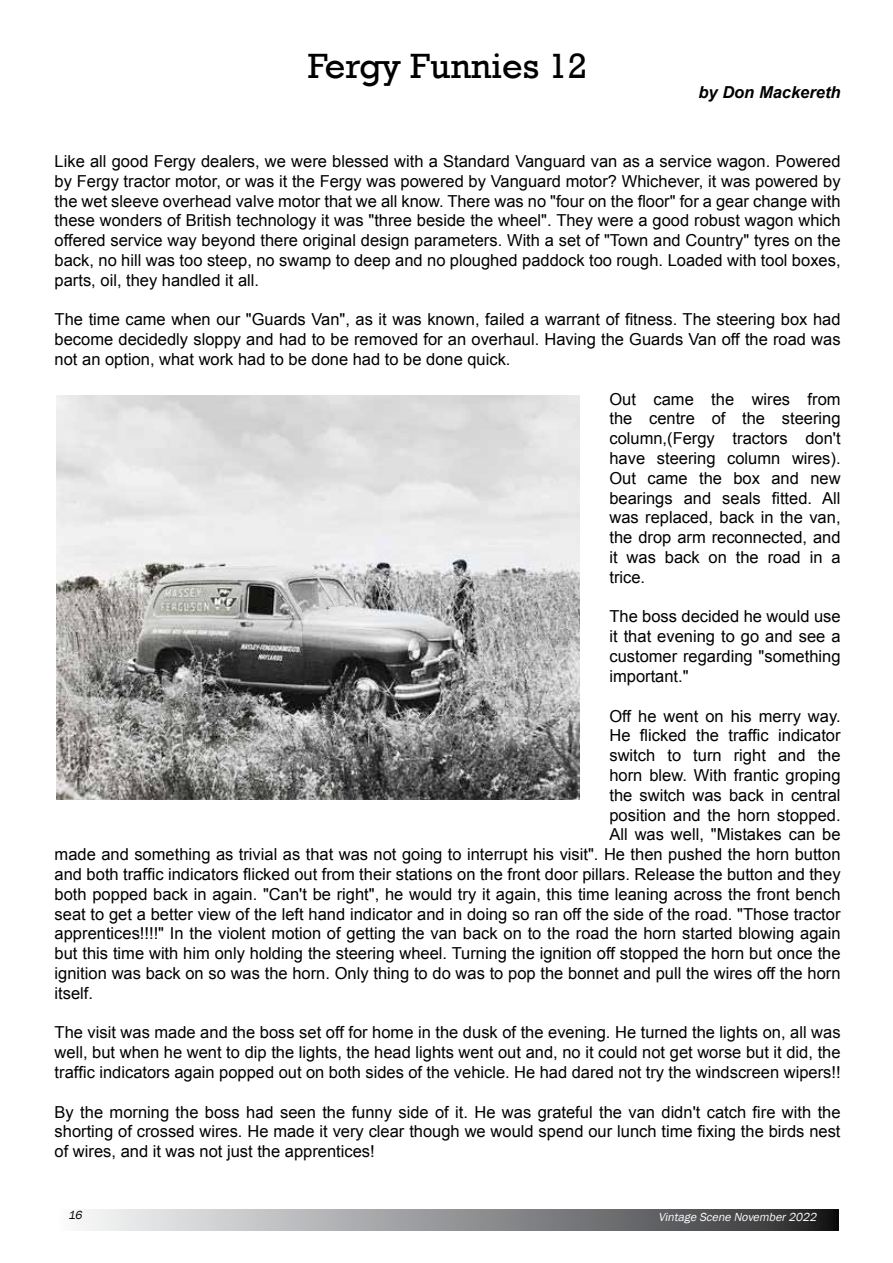
<style>
.page{position:relative;width:893px;height:1263px;background:#fff}
.page>*{position:absolute;margin:0;border:0;box-sizing:border-box;transform-origin:0 0}
.t1{font:36px "Rockwell";color:#000}
.t2{font:16.5px/19.8px "Arial";color:#000;text-align:justify}
.t3{font:italic 700 16.5px "Arial";color:#000}
.t4{font:italic 12px "Franklin Gothic";color:#fff}
.t5{font:italic 12px "Franklin Gothic";color:#000}
</style>
<div class="page">
<svg style="left:83px;top:1209px;width:755px;height:21px;background:#8f9193"></svg>
<img style="left:57px;top:395px;width:523px;height:404px">
<h1 class="t1" style="left:308px;top:45px;width:281px">Fergy Funnies 12</h1>
<p class="t3" style="left:698px;top:81px;width:144px">by Don Mackereth</p>
<p class="t2" style="left:55px;top:151px;width:787px">Like all good Fergy dealers, we were blessed with a Standard Vanguard van as a service wagon. Powered by Fergy tractor motor, or was it the Fergy was powered by Vanguard motor? Whichever, it was powered by the wet sleeve overhead valve motor that we all know. There was no "four on the floor" for a gear change with these wonders of British technology it was "three beside the wheel". They were a good robust wagon which offered service way beyond there original design parameters. With a set of "Town and Country" tyres on the back, no hill was too steep, no swamp to deep and no ploughed paddock too rough. Loaded with tool boxes, parts, oil, they handled it all.</p>
<p class="t2" style="left:55px;top:310px;width:787px">The time came when our "Guards Van", as it was known, failed a warrant of fitness. The steering box had become decidedly sloppy and had to be removed for an overhaul. Having the Guards Van off the road was not an option, what work had to be done had to be done quick.</p>
<p class="t2" style="left:609px;top:389px;width:233px">Out came the wires from the centre of the steering column,(Fergy tractors don't have steering column wires).<br>Out came the box and new bearings and seals fitted. All was replaced, back in the van, the drop arm reconnected, and it was back on the road in a trice.</p>
<p class="t2" style="left:609px;top:607px;width:233px">The boss decided he would use it that evening to go and see a customer regarding "something important."</p>
<p class="t2" style="left:609px;top:706px;width:233px">Off he went on his merry way.</p>
<p class="t2" style="left:609px;top:726px;width:233px">He flicked the traffic indicator</p>
<p class="t2" style="left:609px;top:745px;width:233px">switch to turn right and the</p>
<p class="t2" style="left:609px;top:765px;width:233px">horn blew. With frantic groping</p>
<p class="t2" style="left:609px;top:785px;width:233px">the switch was back in central</p>
<p class="t2" style="left:609px;top:805px;width:233px">position and the horn stopped.</p>
<p class="t2" style="left:609px;top:825px;width:233px">All was well, "Mistakes can be</p>
<p class="t2" style="left:55px;top:844px;width:787px">made and something as trivial as that was not going to interrupt his visit". He then pushed the horn button</p>
<p class="t2" style="left:55px;top:864px;width:787px">and both traffic indicators flicked out from their stations on the front door pillars. Release the button and they</p>
<p class="t2" style="left:55px;top:884px;width:787px">both popped back in again. "Can't be right", he would try it again, this time leaning across the front bench</p>
<p class="t2" style="left:55px;top:904px;width:787px">seat to get a better view of the left hand indicator and in doing so ran off the side of the road. "Those tractor</p>
<p class="t2" style="left:55px;top:924px;width:787px">apprentices!!!!" In the violent motion of getting the van back on to the road the horn started blowing again</p>
<p class="t2" style="left:55px;top:943px;width:787px">but this time with him only holding the steering wheel. Turning the ignition off stopped the horn but once the</p>
<p class="t2" style="left:55px;top:963px;width:787px">ignition was back on so was the horn. Only thing to do was to pop the bonnet and pull the wires off the horn</p>
<p class="t2" style="left:55px;top:983px;width:40px">itself.</p>
<p class="t2" style="left:55px;top:1023px;width:787px">The visit was made and the boss set off for home in the dusk of the evening. He turned the lights on, all was well, but when he went to dip the lights, the head lights went out and, no it could not get worse but it did, the traffic indicators again popped out on both sides of the vehicle. He had dared not try the windscreen wipers!!</p>
<p class="t2" style="left:55px;top:1102px;width:787px">By the morning the boss had seen the funny side of it. He was grateful the van didn't catch fire with the shorting of crossed wires. He made it very clear though we would spend our lunch time fixing the birds nest of wires, and it was not just the apprentices!</p>
<p class="t5" style="left:68px;top:1208px;width:18px">16</p>
<p class="t4" style="left:658px;top:1209px;width:162px">Vintage Scene November2022</p>
</div>
